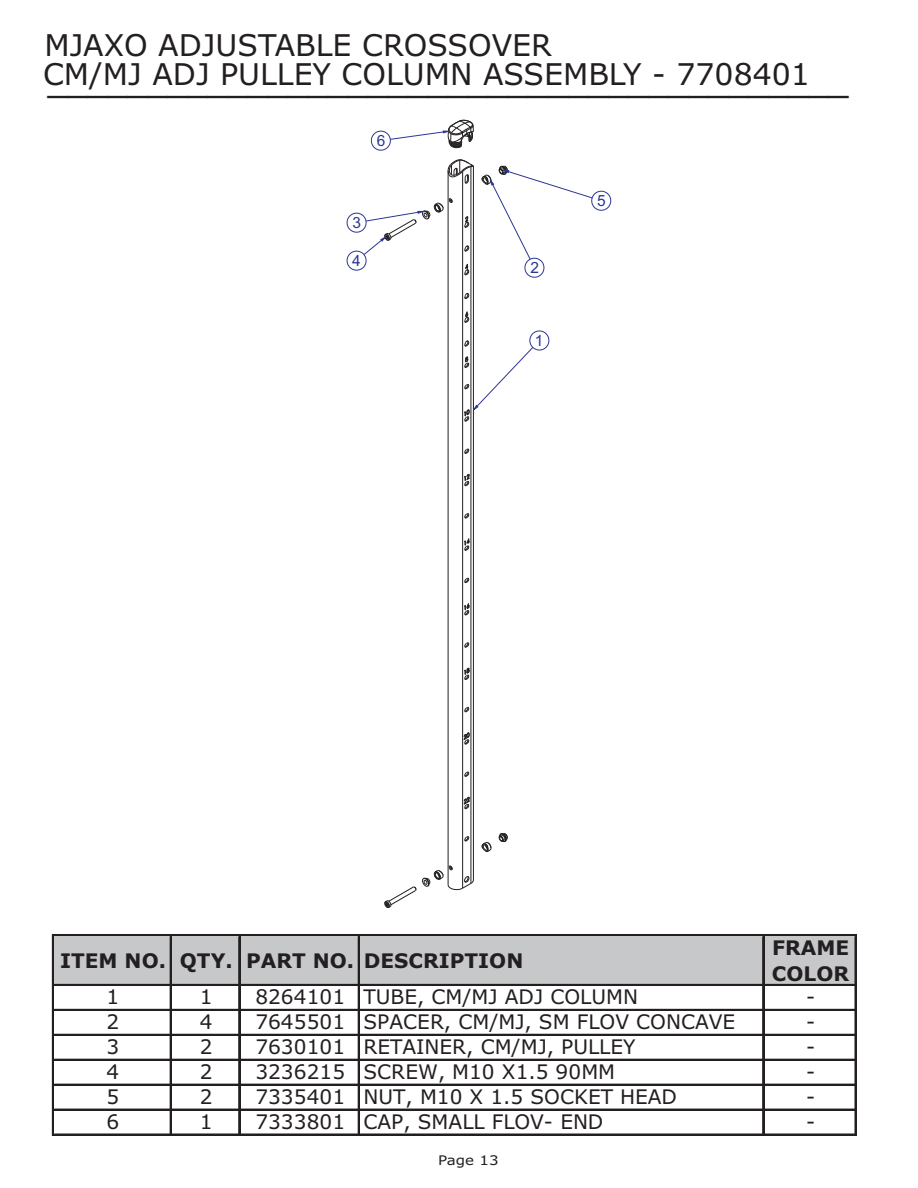
<style>
.page{position:relative;width:918px;height:1188px;background:#fff}
.page>*{position:absolute;margin:0;border:0;box-sizing:border-box;transform-origin:0 0}
.t1{font:36px "Arial";color:#231f20}
.t2{font:30px "Verdana";color:#231f20}
.t3{font:20.1px "Verdana";color:#231f20}
.t4{font:700 20.1px/26.1px "Verdana";color:#231f20}
.t5{font:15.45px "Arial";color:#2c3695}
.t6{font:13.2px "Verdana";color:#231f20;scale:1.13 1}
</style>
<div class="page">
<hr style="left:448px;top:171px;width:1px;height:714px;background:#231f20">
<hr style="left:473px;top:166px;width:1px;height:714px;background:#231f20">
<hr style="left:462px;top:172px;width:1px;height:716px;background:#231f20">
<hr style="left:471px;top:167px;width:1px;height:716px;background:#231f20">
<svg style="left:465px;top:449px;width:4px;height:5px"></svg>
<svg style="left:464px;top:474px;width:6px;height:12px"></svg>
<svg style="left:465px;top:514px;width:4px;height:4px"></svg>
<svg style="left:464px;top:538px;width:6px;height:13px"></svg>
<svg style="left:465px;top:578px;width:4px;height:5px"></svg>
<svg style="left:464px;top:603px;width:5px;height:12px"></svg>
<svg style="left:465px;top:643px;width:4px;height:4px"></svg>
<svg style="left:464px;top:668px;width:6px;height:12px"></svg>
<svg style="left:465px;top:707px;width:4px;height:5px"></svg>
<svg style="left:464px;top:733px;width:6px;height:11px"></svg>
<svg style="left:465px;top:772px;width:4px;height:5px"></svg>
<svg style="left:464px;top:797px;width:6px;height:12px"></svg>
<svg style="left:465px;top:837px;width:4px;height:4px"></svg>
<svg style="left:499px;top:833px;width:9px;height:9px"></svg>
<svg style="left:482px;top:842px;width:9px;height:10px"></svg>
<svg style="left:385px;top:866px;width:88px;height:42px"></svg>
<svg style="left:448px;top:160px;width:25px;height:23px"></svg>
<svg style="left:465px;top:217px;width:4px;height:11px"></svg>
<svg style="left:465px;top:246px;width:4px;height:5px"></svg>
<svg style="left:465px;top:264px;width:4px;height:11px"></svg>
<svg style="left:465px;top:293px;width:4px;height:6px"></svg>
<svg style="left:465px;top:311px;width:4px;height:12px"></svg>
<svg style="left:371px;top:120px;width:103px;height:31px"></svg>
<svg style="left:347px;top:199px;width:105px;height:72px"></svg>
<svg style="left:482px;top:166px;width:129px;height:112px"></svg>
<svg style="left:464px;top:331px;width:85px;height:90px"></svg>
<div style="left:53px;top:935px;width:803px;height:51px;background:#c7c8ca"></div>
<hr style="left:52px;top:934px;width:2px;height:202px;background:#231f20">
<hr style="left:170px;top:936px;width:2px;height:200px;background:#231f20">
<hr style="left:238px;top:936px;width:1px;height:200px;background:#231f20">
<hr style="left:239px;top:936px;width:2px;height:200px;background:#231f20">
<hr style="left:358px;top:936px;width:2px;height:200px;background:#231f20">
<hr style="left:762px;top:936px;width:1px;height:200px;background:#231f20">
<hr style="left:763px;top:936px;width:2px;height:200px;background:#231f20">
<hr style="left:855px;top:936px;width:2px;height:200px;background:#231f20">
<hr style="left:54px;top:934px;width:803px;height:2px;background:#231f20">
<hr style="left:54px;top:984px;width:803px;height:2px;background:#231f20">
<hr style="left:54px;top:1009px;width:803px;height:2px;background:#231f20">
<hr style="left:54px;top:1034px;width:803px;height:2px;background:#231f20">
<hr style="left:54px;top:1059px;width:803px;height:2px;background:#231f20">
<hr style="left:54px;top:1084px;width:803px;height:2px;background:#231f20">
<hr style="left:54px;top:1109px;width:803px;height:2px;background:#231f20">
<hr style="left:54px;top:1134px;width:803px;height:2px;background:#231f20">
<h2 class="t2" style="left:44px;top:33px;width:509px">MJAXO ADJUSTABLE CROSSOVER</h2>
<h2 class="t2" style="left:43px;top:62px;width:769px">CM/MJ ADJ PULLEY COLUMN ASSEMBLY - 7708401</h2>
<h1 class="t1" style="left:48px;top:64px;width:802px">________________________________________</h1>
<p class="t5" style="left:377px;top:135px;width:10px">6</p>
<p class="t5" style="left:353px;top:217px;width:10px">3</p>
<p class="t5" style="left:352px;top:255px;width:10px">4</p>
<p class="t5" style="left:531px;top:262px;width:10px">2</p>
<p class="t5" style="left:535px;top:335px;width:10px">1</p>
<p class="t5" style="left:597px;top:195px;width:10px">5</p>
<p class="t4" style="left:60px;top:950px;width:465px">ITEM NO. QTY. PART NO. DESCRIPTION</p>
<p class="t4" style="left:772px;top:937px;width:79px">FRAME<br>COLOR</p>
<p class="t3" style="left:107px;top:989px;width:14px">1</p>
<p class="t3" style="left:200px;top:989px;width:14px">1</p>
<p class="t3" style="left:255px;top:989px;width:384px">8264101 TUBE, CM/MJ ADJ COLUMN</p>
<p class="t3" style="left:806px;top:989px;width:11px">-</p>
<p class="t3" style="left:107px;top:1014px;width:14px">2</p>
<p class="t3" style="left:200px;top:1014px;width:14px">4</p>
<p class="t3" style="left:255px;top:1014px;width:481px">7645501 SPACER, CM/MJ, SM FLOV CONCAVE</p>
<p class="t3" style="left:806px;top:1014px;width:11px">-</p>
<p class="t3" style="left:107px;top:1039px;width:14px">3</p>
<p class="t3" style="left:200px;top:1039px;width:14px">2</p>
<p class="t3" style="left:255px;top:1039px;width:382px">7630101 RETAINER, CM/MJ, PULLEY</p>
<p class="t3" style="left:806px;top:1039px;width:11px">-</p>
<p class="t3" style="left:107px;top:1064px;width:14px">4</p>
<p class="t3" style="left:200px;top:1064px;width:14px">2</p>
<p class="t3" style="left:255px;top:1064px;width:361px">3236215 SCREW, M10 X1.5 90MM</p>
<p class="t3" style="left:806px;top:1064px;width:11px">-</p>
<p class="t3" style="left:107px;top:1089px;width:14px">5</p>
<p class="t3" style="left:200px;top:1089px;width:14px">2</p>
<p class="t3" style="left:255px;top:1089px;width:423px">7335401 NUT, M10 X 1.5 SOCKET HEAD</p>
<p class="t3" style="left:806px;top:1089px;width:11px">-</p>
<p class="t3" style="left:107px;top:1114px;width:14px">6</p>
<p class="t3" style="left:200px;top:1114px;width:14px">1</p>
<p class="t3" style="left:255px;top:1114px;width:349px">7333801 CAP, SMALL FLOV- END</p>
<p class="t3" style="left:806px;top:1114px;width:11px">-</p>
<p class="t6" style="left:438px;top:1155px;width:55px">Page 13</p>
</div>
